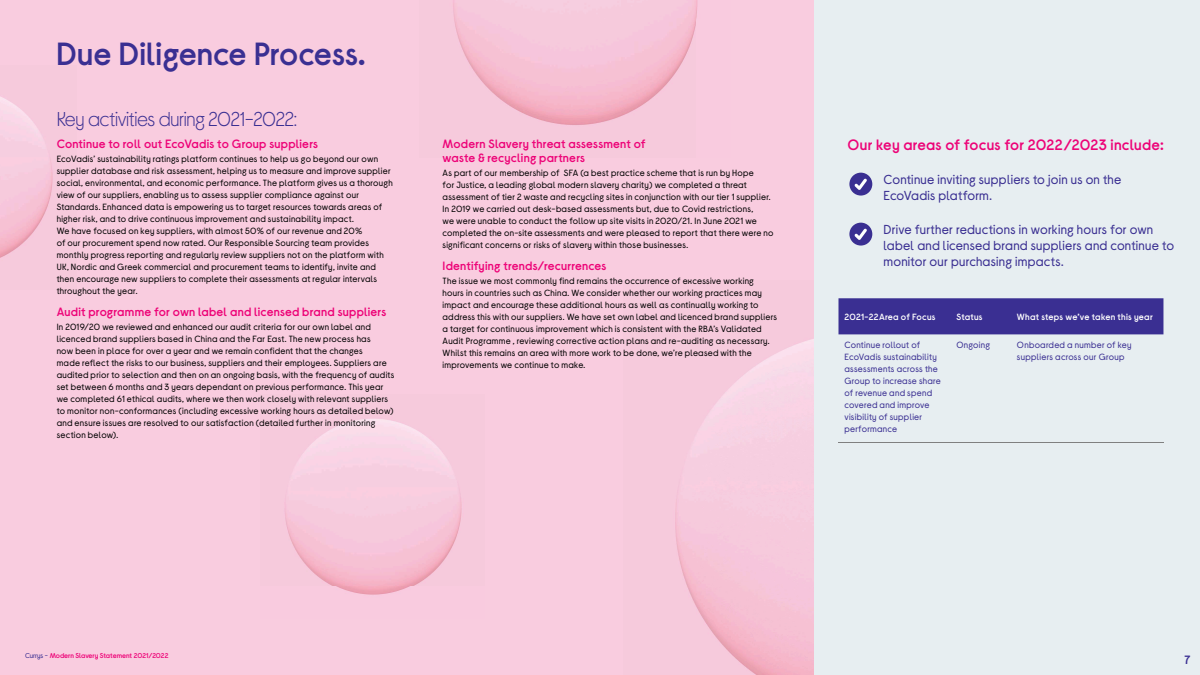
<style>
.page{position:relative;width:1200px;height:675px;background:#f9ccdf}
.page>*{position:absolute;margin:0;border:0;box-sizing:border-box;transform-origin:0 0}
.t1{font:32px "Currys Sans Headline";color:#3a2f92}
.t2{font:300 20px "Currys Sans";letter-spacing:-.02em;color:#3a2f92}
.t3{font:15px "Currys Sans Headline";letter-spacing:.01em;color:#ed0277}
.t4{font:13px/16px "Currys Sans";letter-spacing:.02em;color:#3a2f92}
.t5{font:12px/14px "Currys Sans Headline";letter-spacing:.015em;color:#ed0277}
.t6{font:12px "Currys Sans Headline";color:#3a2f92}
.t7{font:9px/12px "Currys Sans";letter-spacing:.03em;color:#000}
.t8{font:9px/12px "Currys Sans";letter-spacing:.03em;color:#3a2f92}
.t9{font:9px "Currys Sans Headline";letter-spacing:.025em;color:#fff}
.t10{font:7px "Currys Sans Headline";color:#ed0277}
.s1{font-family:"Currys Sans";color:#3a2f92}
</style>
<div class="page">
<img style="left:675px;top:339px;width:139px;height:336px">
<img style="left:453px;top:0;width:245px;height:125px">
<img style="left:285px;top:419px;width:177px;height:176px">
<img style="left:0;top:97px;width:53px;height:161px">
<div style="left:814px;top:0;width:386px;height:675px;background:#e7eef1"></div>
<div style="left:838px;top:298px;width:325px;height:36px;background:#3a2f92"></div>
<hr style="left:838px;top:442px;width:113px;height:1px;background:#808080">
<hr style="left:951px;top:442px;width:60px;height:1px;background:#808080">
<hr style="left:1011px;top:442px;width:152px;height:1px;background:#808080">
<div style="left:849px;top:173px;width:23px;height:23px;background:#3a2f92;border-radius:50%"></div>
<svg style="left:854px;top:179px;width:13px;height:11px"></svg>
<div style="left:849px;top:223px;width:23px;height:23px;background:#3a2f92;border-radius:50%"></div>
<svg style="left:854px;top:229px;width:13px;height:11px"></svg>
<h1 class="t1" style="left:56px;top:35px;width:311px">Due Diligence Process.</h1>
<h2 class="t2" style="left:57px;top:108px;width:242px">Key activities during 2021-2022:</h2>
<h3 class="t5" style="left:57px;top:137px;width:263px">Continue to roll out EcoVadis to Group suppliers</h3>
<p class="t7" style="left:57px;top:153px;width:338px">EcoVadis’ sustainability ratings platform continues to help us go beyond our own supplier database and risk assessment, helping us to measure and improve supplier social, environmental, and economic performance. The platform gives us a thorough view of our suppliers, enabling us to assess supplier compliance against our Standards. Enhanced data is empowering us to target resources towards areas of higher risk, and to drive continuous improvement and sustainability impact.<br>We have focused on key suppliers, with almost 50% of our revenue and 20%<br>of our procurement spend now rated. Our Responsible Sourcing team provides monthly progress reporting and regularly review suppliers not on the platform with UK, Nordic and Greek commercial and procurement teams to identify, invite and then encourage new suppliers to complete their assessments at regular intervals throughout the year.</p>
<h3 class="t5" style="left:57px;top:305px;width:331px">Audit programme for own label and licensed brand suppliers</h3>
<p class="t7" style="left:57px;top:321px;width:339px">In 2019/20 we reviewed and enhanced our audit criteria for our own label and licenced brand suppliers based in China and the Far East. The new process has<br>now been in place for over a year and we remain confident that the changes<br>made reflect the risks to our business, suppliers and their employees. Suppliers are audited prior to selection and then on an ongoing basis, with the frequency of audits set between 6 months and 3 years dependant on previous performance. This year we completed 61 ethical audits, where we then work closely with relevant suppliers to monitor non-conformances (including excessive working hours as detailed below) and ensure issues are resolved to our satisfaction (detailed further in monitoring section below).</p>
<h3 class="t5" style="left:443px;top:137px;width:205px">Modern Slavery threat assessment of waste &amp; recycling partners</h3>
<p class="t7" style="left:443px;top:167px;width:332px">As part of our membership of SFA (a best practice scheme that is run by Hope<br>for Justice, a leading global modern slavery charity) we completed a threat assessment of tier 2 waste and recycling sites in conjunction with our tier 1 supplier.<br>In 2019 we carried out desk-based assessments but, due to Covid restrictions,<br>we were unable to conduct the follow up site visits in 2020/21. In June 2021 we completed the on-site assessments and were pleased to report that there were no significant concerns or risks of slavery within those businesses.</p>
<h3 class="t5" style="left:443px;top:259px;width:165px">Identifying trends/recurrences</h3>
<p class="t7" style="left:443px;top:275px;width:336px">The issue we most commonly find remains the occurrence of excessive working hours in countries such as China. We consider whether our working practices may impact and encourage these additional hours as well as continually working to address this with our suppliers. We have set own label and licenced brand suppliers a target for continuous improvement which is consistent with the RBA’s Validated Audit Programme , reviewing corrective action plans and re-auditing as necessary.<br>Whilst this remains an area with more work to be done, we’re pleased with the improvements we continue to make.</p>
<h3 class="t3" style="left:848px;top:136px;width:318px">Our key areas of focus for 2022/2023 include:</h3>
<h3 class="t4" style="left:884px;top:171px;width:239px">Continue inviting suppliers to join us on the<br>EcoVadis platform.</h3>
<h3 class="t4" style="left:884px;top:221px;width:292px">Drive further reductions in working hours for own label and licensed brand suppliers and continue to monitor our purchasing impacts.</h3>
<p class="t9" style="left:844px;top:312px;width:93px">2021-22Area of Focus</p>
<p class="t9" style="left:957px;top:312px;width:28px">Status</p>
<p class="t9" style="left:1017px;top:312px;width:137px">What steps we’ve taken this year</p>
<p class="t8" style="left:844px;top:339px;width:98px">Continue rollout of<br>EcoVadis sustainability assessments across the<br>Group to increase share of revenue and spend covered and improve visibility of supplier performance</p>
<p class="t8" style="left:957px;top:339px;width:35px">Ongoing</p>
<p class="t8" style="left:1017px;top:339px;width:116px">Onboarded a number of key suppliers across our Group</p>
<p class="t10" style="left:25px;top:652px;width:145px"><span class="s1">Currys -</span> Modern Slavery Statement 2021/2022</p>
<h3 class="t6" style="left:1184px;top:653px;width:7px">7</h3>
</div>
